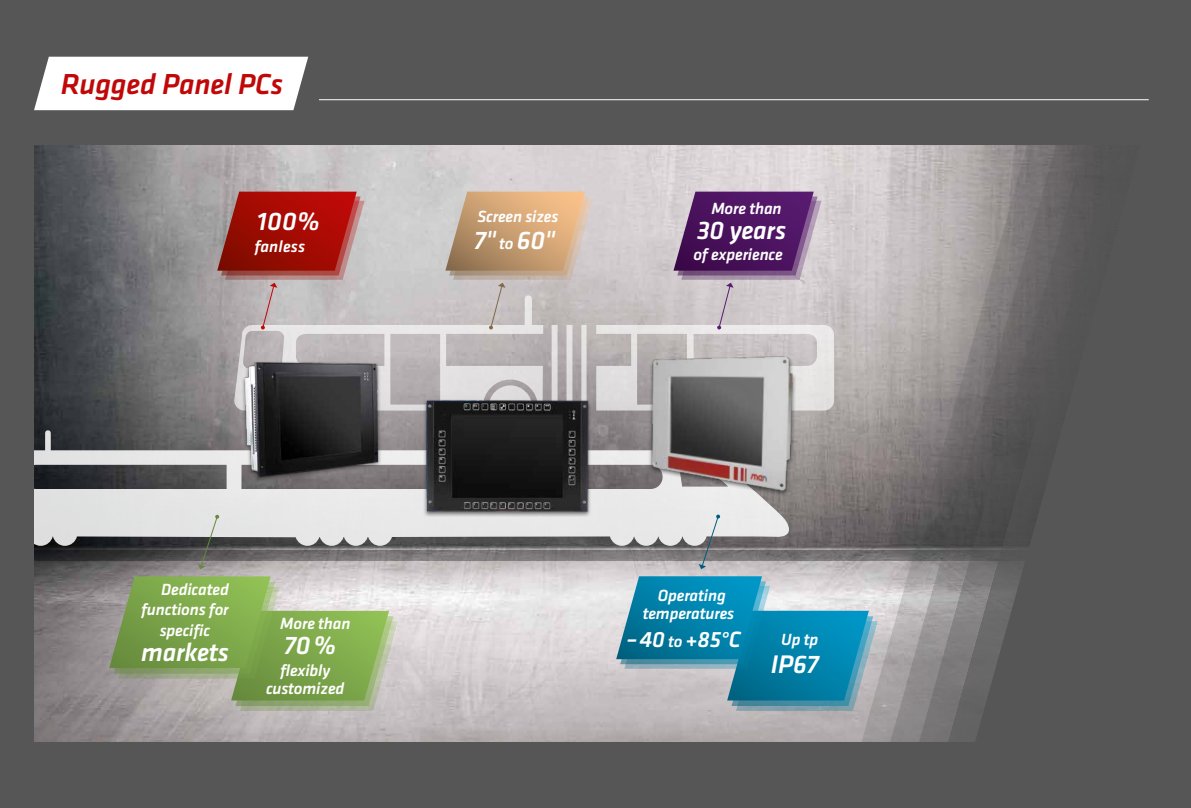
<style>
.page{position:relative;width:1191px;height:808px;background:#565656}
.page>*{position:absolute;margin:0;border:0;box-sizing:border-box;transform-origin:0 0}
.t1{font:italic 500 30px "Klavika Basic";letter-spacing:-.01em;color:#c00808}
.t2{font:italic 500 26.4px "Klavika Basic";letter-spacing:-.01em;color:#fff}
.t3{font:italic 500 23px "Klavika Basic";color:#fff}
.t4{font:italic 500 16.8px/18px "Klavika Basic";letter-spacing:-.01em;color:#fff;text-align:center}
.t5{font:italic 500 16.8px "Klavika Basic";letter-spacing:.01em;color:#fff}
.s1{font-size:16.8px}
</style>
<div class="page">
<div style="left:34px;top:57px;width:274px;height:53px;background:#fff"></div>
<hr style="left:319px;top:99px;width:829px;height:1px;background:#fff">
<img style="left:34px;top:146px;width:806px;height:596px">
<svg style="left:234px;top:295px;width:600px;height:134px;background:#c6c2c3"></svg>
<hr style="left:26px;top:546px;width:1033px;height:2px;background:#b1b2b3">
<svg style="left:34px;top:550px;width:806px;height:11px;background:#696668"></svg>
<svg style="left:34px;top:430px;width:756px;height:116px;background:#b2b2b3"></svg>
<svg style="left:217px;top:192px;width:147px;height:138px;background:#af625e"></svg>
<svg style="left:445px;top:192px;width:147px;height:138px;background:#c9b19b"></svg>
<svg style="left:673px;top:192px;width:148px;height:138px;background:#8f7097"></svg>
<svg style="left:198px;top:514px;width:21px;height:55px"></svg>
<svg style="left:109px;top:576px;width:289px;height:135px;background:#94ae71"></svg>
<svg style="left:699px;top:514px;width:21px;height:55px"></svg>
<svg style="left:616px;top:576px;width:224px;height:135px;background:#4699b4"></svg>
<div style="left:648px;top:355px;width:148px;height:142px;background:#000;opacity:.5"></div>
<img style="left:646px;top:356px;width:151px;height:139px">
<img style="left:418px;top:391px;width:178px;height:130px">
<img style="left:237px;top:355px;width:149px;height:129px">
<svg style="left:840px;top:145px;width:29px;height:597px;background:#a0abb0"></svg>
<svg style="left:869px;top:145px;width:29px;height:597px;background:#b0abab"></svg>
<svg style="left:898px;top:145px;width:28px;height:597px;background:#a29d9d"></svg>
<svg style="left:926px;top:145px;width:30px;height:597px;background:#938f8f"></svg>
<svg style="left:956px;top:145px;width:127px;height:597px"></svg>
<div style="left:0;top:193px;width:34px;height:496px;background:#565656"></div>
<h1 class="t1" style="left:61px;top:64px;width:223px">Rugged Panel PCs</h1>
<h2 class="t2" style="left:257px;top:204px;width:65px">100%</h2>
<p class="t5" style="left:254px;top:235px;width:52px">fanless</p>
<p class="t4" style="left:477px;top:207px;width:83px">Screen sizes</p>
<h2 class="t2" style="left:474px;top:223px;width:83px">7" <span class="s1">to</span> 60"</h2>
<p class="t4" style="left:711px;top:199px;width:72px">More than</p>
<h2 class="t2" style="left:697px;top:212px;width:91px">30 years</h2>
<p class="t4" style="left:693px;top:245px;width:91px">of experience</p>
<p class="t4" style="left:161px;top:580px;width:69px">Dedicated</p>
<p class="t4" style="left:141px;top:600px;width:89px">functions for</p>
<p class="t4" style="left:160px;top:620px;width:52px">specific</p>
<h2 class="t2" style="left:141px;top:634px;width:89px">markets</h2>
<p class="t4" style="left:280px;top:614px;width:72px">More than</p>
<h2 class="t2" style="left:284px;top:628px;width:53px">70%</h2>
<p class="t4" style="left:266px;top:661px;width:80px">flexibly customized</p>
<p class="t4" style="left:642px;top:586px;width:93px">Operating temperatures</p>
<h3 class="t3" style="left:626px;top:624px;width:116px">–40 <span class="s1">to</span> +85°C</h3>
<p class="t4" style="left:781px;top:630px;width:39px">Up tp</p>
<h2 class="t2" style="left:771px;top:646px;width:49px">IP67</h2>
</div>
